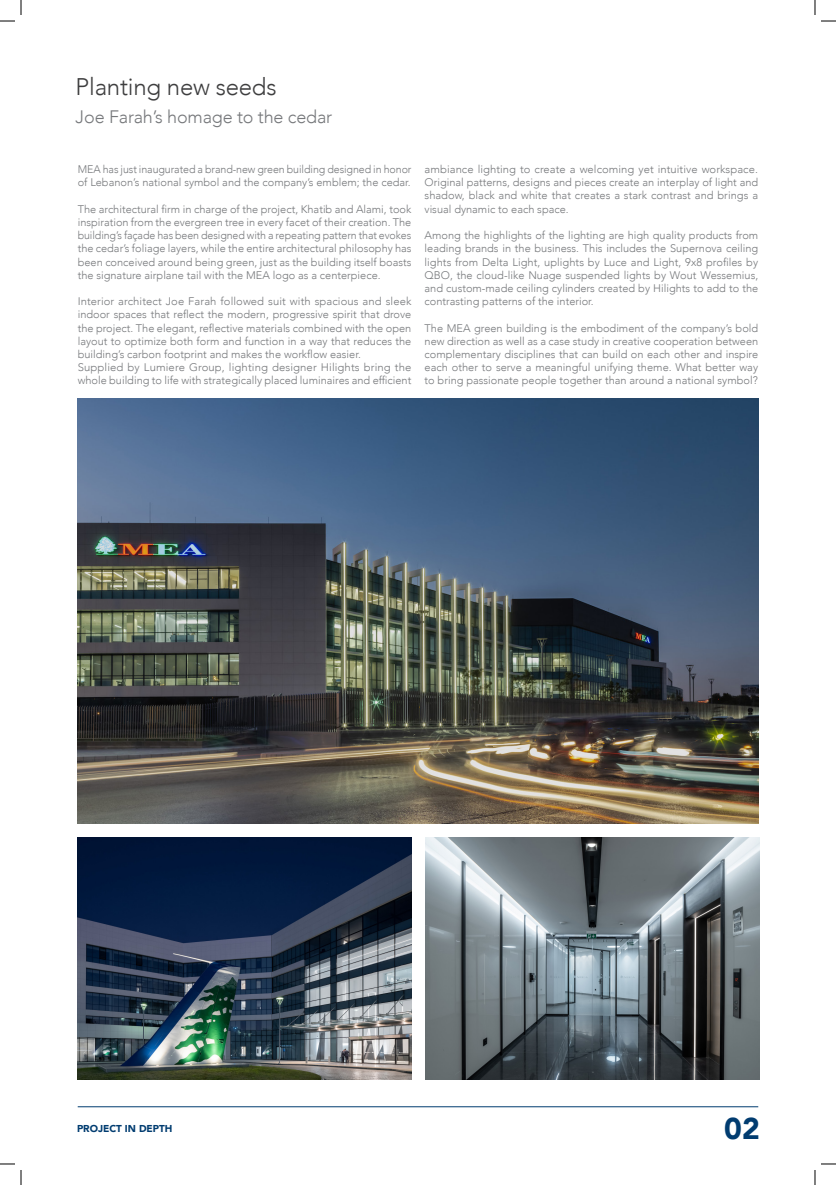
<style>
.page{position:relative;width:836px;height:1185px;background:#fff}
.page>*{position:absolute;margin:0;border:0;box-sizing:border-box;transform-origin:0 0}
.t1{font:900 30px "Avenir";color:#013c70}
.t2{font:300 24px "Avenir";letter-spacing:-.01em;color:#3e3e3f}
.t3{font:300 18px "Avenir";letter-spacing:-.01em;color:#76787b}
.t4{font:300 11px/13.2px "Avenir";color:#76787b;text-align:justify}
.t5{font:900 10px "Avenir";color:#013c70}
</style>
<div class="page">
<hr style="left:78px;top:1106px;width:680px;height:1px;background:#013c70">
<img style="left:78px;top:398px;width:680px;height:425px">
<img style="left:78px;top:837px;width:333px;height:242px">
<img style="left:426px;top:837px;width:333px;height:242px">
<svg style="left:0;top:0;width:22px;height:22px"></svg>
<svg style="left:0;top:1163px;width:22px;height:21px"></svg>
<svg style="left:814px;top:0;width:22px;height:22px"></svg>
<svg style="left:814px;top:1163px;width:22px;height:21px"></svg>
<p class="t2" style="left:76px;top:72px;width:202px">Planting new seeds</p>
<p class="t3" style="left:76px;top:106px;width:258px">Joe Farah’s homage to the cedar</p>
<p class="t4" style="left:78px;top:163px;width:335px">MEA has just inaugurated a brand-new green building designed in honor of Lebanon’s national symbol and the company’s emblem; the cedar.</p>
<p class="t4" style="left:78px;top:202px;width:335px">The architectural firm in charge of the project, Khatib and Alami, took inspiration from the evergreen tree in every facet of their creation. The building’s façade has been designed with a repeating pattern that evokes the cedar’s foliage layers, while the entire architectural philosophy has been conceived around being green, just as the building itself boasts the signature airplane tail with the MEA logo as a centerpiece.</p>
<p class="t4" style="left:78px;top:295px;width:335px">Interior architect Joe Farah followed suit with spacious and sleek indoor spaces that reflect the modern, progressive spirit that drove the project. The elegant, reflective materials combined with the open layout to optimize both form and function in a way that reduces the building’s carbon footprint and makes the workflow easier.</p>
<p class="t4" style="left:78px;top:361px;width:335px">Supplied by Lumiere Group, lighting designer Hilights bring the whole building to life with strategically placed luminaires and efficient</p>
<p class="t4" style="left:424px;top:163px;width:335px">ambiance lighting to create a welcoming yet intuitive workspace.<br>Original patterns, designs and pieces create an interplay of light and shadow, black and white that creates a stark contrast and brings a visual dynamic to each space.</p>
<p class="t4" style="left:424px;top:229px;width:335px">Among the highlights of the lighting are high quality products from leading brands in the business. This includes the Supernova ceiling lights from Delta Light, uplights by Luce and Light, 9x8 profiles by QBO, the cloud-like Nuage suspended lights by Wout Wessemius, and custom-made ceiling cylinders created by Hilights to add to the contrasting patterns of the interior.</p>
<p class="t4" style="left:424px;top:321px;width:335px">The MEA green building is the embodiment of the company’s bold new direction as well as a case study in creative cooperation between complementary disciplines that can build on each other and inspire each other to serve a meaningful unifying theme. What better way to bring passionate people together than around a national symbol?</p>
<p class="t5" style="left:77px;top:1119px;width:97px">PROJECT IN DEPTH</p>
<p class="t1" style="left:724px;top:1102px;width:37px">02</p>
</div>
